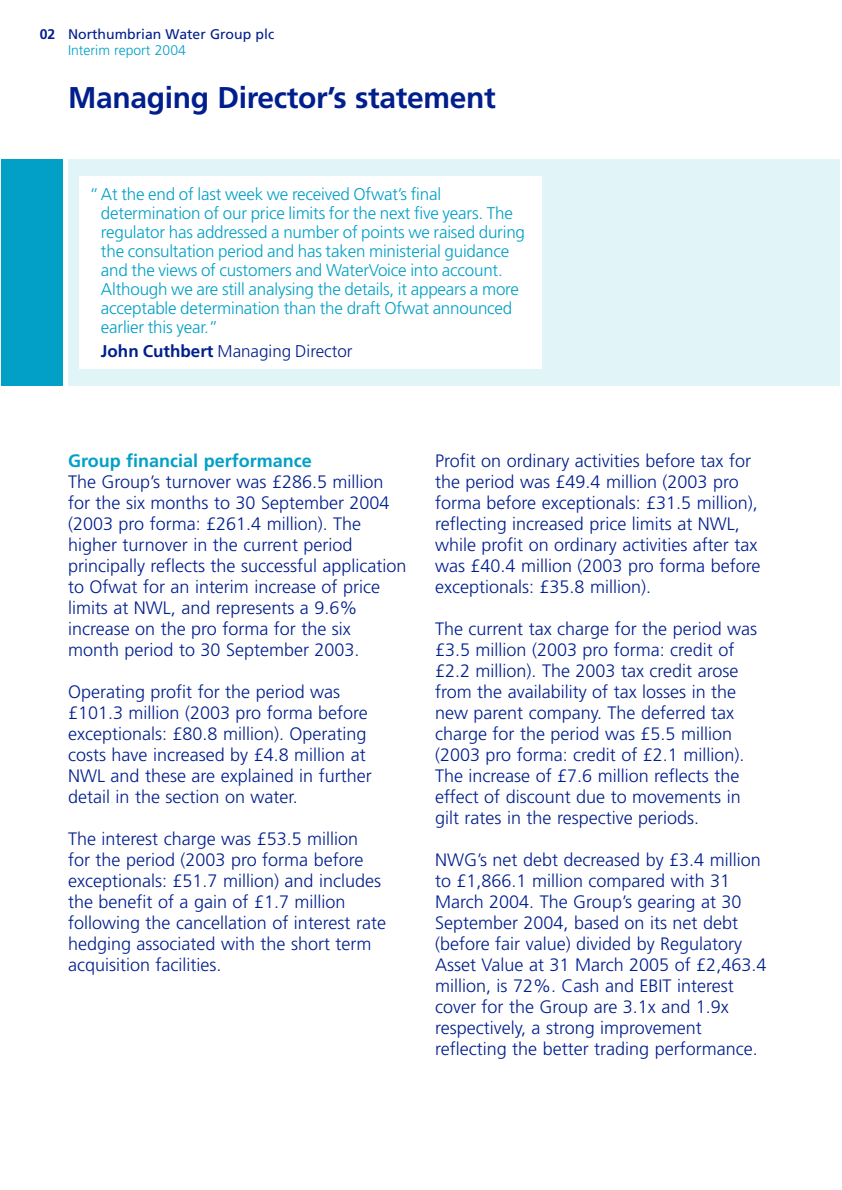
<style>
.page{position:relative;width:842px;height:1190px;background:#fff}
.page>*{position:absolute;margin:0;border:0;box-sizing:border-box;transform-origin:0 0}
.t1{font:700 30px "Frutiger";letter-spacing:-.01em;color:#001f8d}
.t2{font:300 18px/21px "Frutiger";color:#001f8d}
.t3{font:700 18px "Frutiger";color:#02a0c6}
.t4{font:300 17px/19px "Frutiger";letter-spacing:-.01em;color:#02a0c6}
.t5{font:300 17px "Frutiger";color:#001f8d}
.t6{font:14px/16px "Frutiger";color:#001f8d}
.s1{font-weight:700}
.s2{font-weight:300;color:#02a0c6}
</style>
<div class="page">
<div style="left:68px;top:159px;width:772px;height:227px;background:#e1f4f8"></div>
<div style="left:1px;top:159px;width:61px;height:227px;background:#02a0c6"></div>
<div style="left:79px;top:176px;width:462px;height:193px;background:#fff"></div>
<p class="t6" style="left:68px;top:27px;width:208px;text-indent:-28px"><span class="s1">02</span> Northumbrian Water Group plc<br><span class="s2">Interim report 2004</span></p>
<h1 class="t1" style="left:68px;top:85px;width:429px">Managing Director’s statement</h1>
<p class="t4" style="left:101px;top:186px;width:426px;text-indent:-11px">“At the end of last week we received Ofwat’s final determination of our price limits for the next five years. The regulator has addressed a number of points we raised during the consultation period and has taken ministerial guidance and the views of customers and WaterVoice into account.<br>Although we are still analysing the details, it appears a more acceptable determination than the draft Ofwat announced earlier this year.”</p>
<p class="t5" style="left:101px;top:345px;width:253px"><span class="s1">John Cuthbert</span> Managing Director</p>
<p class="t3" style="left:68px;top:454px;width:245px">Group financial performance</p>
<p class="t2" style="left:68px;top:473px;width:340px">The Group’s turnover was £286.5 million for the six months to 30 September 2004 (2003 pro forma: £261.4 million). The higher turnover in the current period principally reflects the successful application to Ofwat for an interim increase of price limits at NWL, and represents a 9.6% increase on the pro forma for the six<br>month period to 30 September 2003.</p>
<p class="t2" style="left:68px;top:683px;width:305px">Operating profit for the period was £101.3 million (2003 pro forma before exceptionals: £80.8 million). Operating costs have increased by £4.8 million at NWL and these are explained in further detail in the section on water.</p>
<p class="t2" style="left:68px;top:830px;width:320px">The interest charge was £53.5 million<br>for the period (2003 pro forma before exceptionals: £51.7 million) and includes the benefit of a gain of £1.7 million following the cancellation of interest rate hedging associated with the short term acquisition facilities.</p>
<p class="t2" style="left:435px;top:452px;width:327px">Profit on ordinary activities before tax for the period was £49.4 million (2003 pro forma before exceptionals: £31.5 million), reflecting increased price limits at NWL, while profit on ordinary activities after tax was £40.4 million (2003 pro forma before exceptionals: £35.8 million).</p>
<p class="t2" style="left:435px;top:620px;width:324px">The current tax charge for the period was £3.5 million (2003 pro forma: credit of £2.2 million). The 2003 tax credit arose from the availability of tax losses in the new parent company. The deferred tax charge for the period was £5.5 million (2003 pro forma: credit of £2.1 million).<br>The increase of £7.6 million reflects the effect of discount due to movements in gilt rates in the respective periods.</p>
<p class="t2" style="left:435px;top:851px;width:333px">NWG’s net debt decreased by £3.4 million to £1,866.1 million compared with 31<br>March 2004. The Group’s gearing at 30<br>September 2004, based on its net debt (before fair value) divided by Regulatory Asset Value at 31 March 2005 of £2,463.4 million, is 72%. Cash and EBIT interest cover for the Group are 3.1x and 1.9x respectively, a strong improvement reflecting the better trading performance.</p>
</div>
